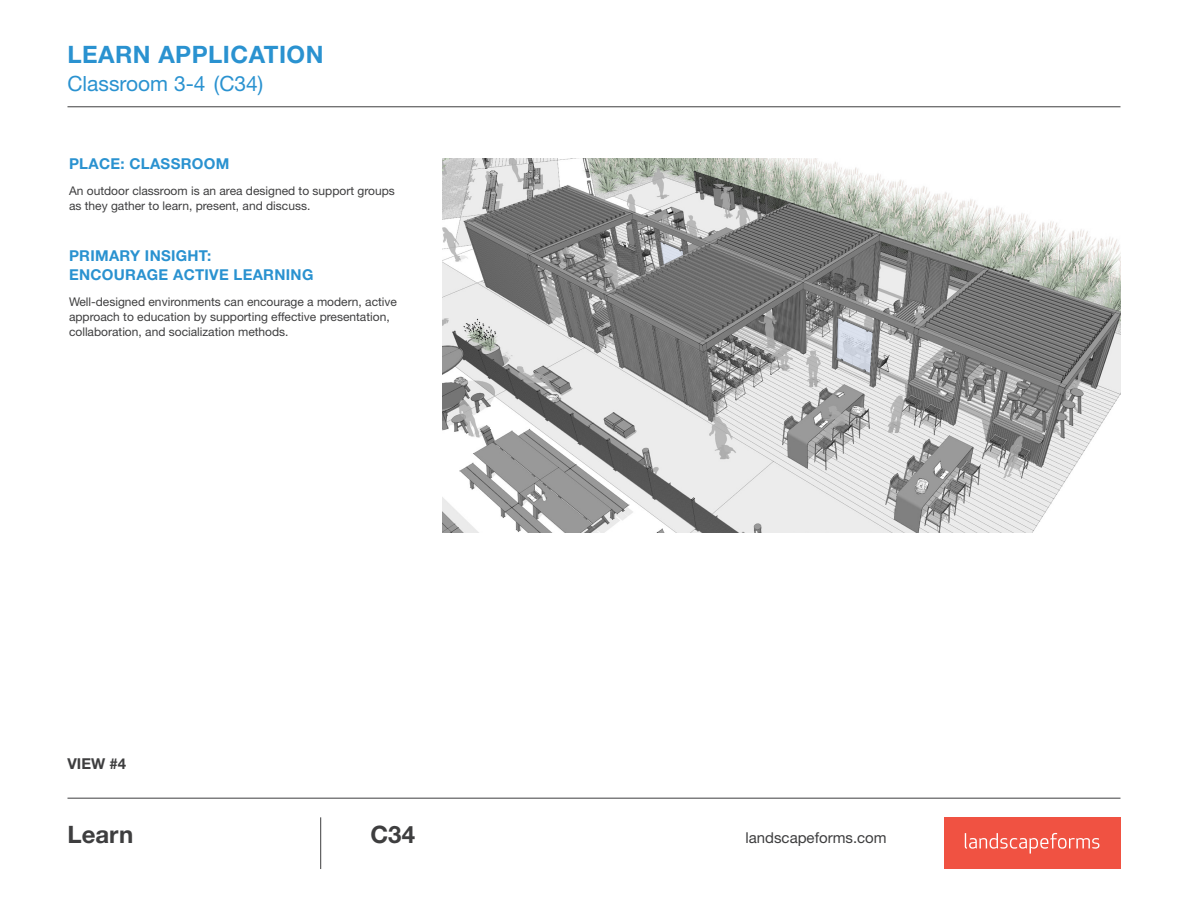
<style>
.page{position:relative;width:1188px;height:918px;background:#fff}
.page>*{position:absolute;margin:0;border:0;box-sizing:border-box;transform-origin:0 0}
.t1{font:700 24px "Helvetica Neue LT Pro";letter-spacing:.02em;color:#2a92d0}
.t2{font:700 24px "Helvetica Neue LT Pro";color:#3e3e3f}
.t3{font:21px "Helvetica Neue LT Pro";color:#2a92d0}
.t4{font:700 15px "Helvetica Neue LT Pro";letter-spacing:.02em;color:#2a92d0}
.t5{font:15px "Helvetica Neue LT Pro";color:#3e3e3f}
.t6{font:700 15px "Helvetica Neue LT Pro";color:#3e3e3f}
.t7{font:12px/15px "Helvetica Neue LT Pro";color:#3e3e3f}
</style>
<div class="page">
<hr style="left:67px;top:106px;width:1054px;height:1px;background:#3e3e3f">
<hr style="left:67px;top:798px;width:1054px;height:1px;background:#3e3e3f">
<hr style="left:320px;top:817px;width:1px;height:52px;background:#3e3e3f">
<div style="left:944px;top:817px;width:177px;height:52px;background:#f05242"></div>
<svg style="left:965px;top:833px;width:134px;height:21px"></svg>
<img style="left:442px;top:158px;width:679px;height:374px">
<p class="t1" style="left:67px;top:40px;width:258px">LEARN APPLICATION</p>
<p class="t3" style="left:67px;top:70px;width:197px">Classroom 3-4 (C34)</p>
<p class="t4" style="left:69px;top:154px;width:162px">PLACE: CLASSROOM</p>
<p class="t7" style="left:69px;top:183px;width:327px">An outdoor classroom is an area designed to support groups as they gather to learn, present, and discuss.</p>
<p class="t4" style="left:69px;top:247px;width:144px">PRIMARY INSIGHT:</p>
<p class="t4" style="left:69px;top:265px;width:246px">ENCOURAGE ACTIVE LEARNING</p>
<p class="t7" style="left:69px;top:294px;width:330px">Well-designed environments can encourage a modern, active approach to education by supporting effective presentation, collaboration, and socialization methods.</p>
<p class="t6" style="left:67px;top:754px;width:60px">VIEW #4</p>
<p class="t2" style="left:67px;top:819px;width:67px">Learn</p>
<p class="t2" style="left:371px;top:819px;width:46px">C34</p>
<p class="t5" style="left:746px;top:828px;width:143px">landscapeforms.com</p>
</div>
